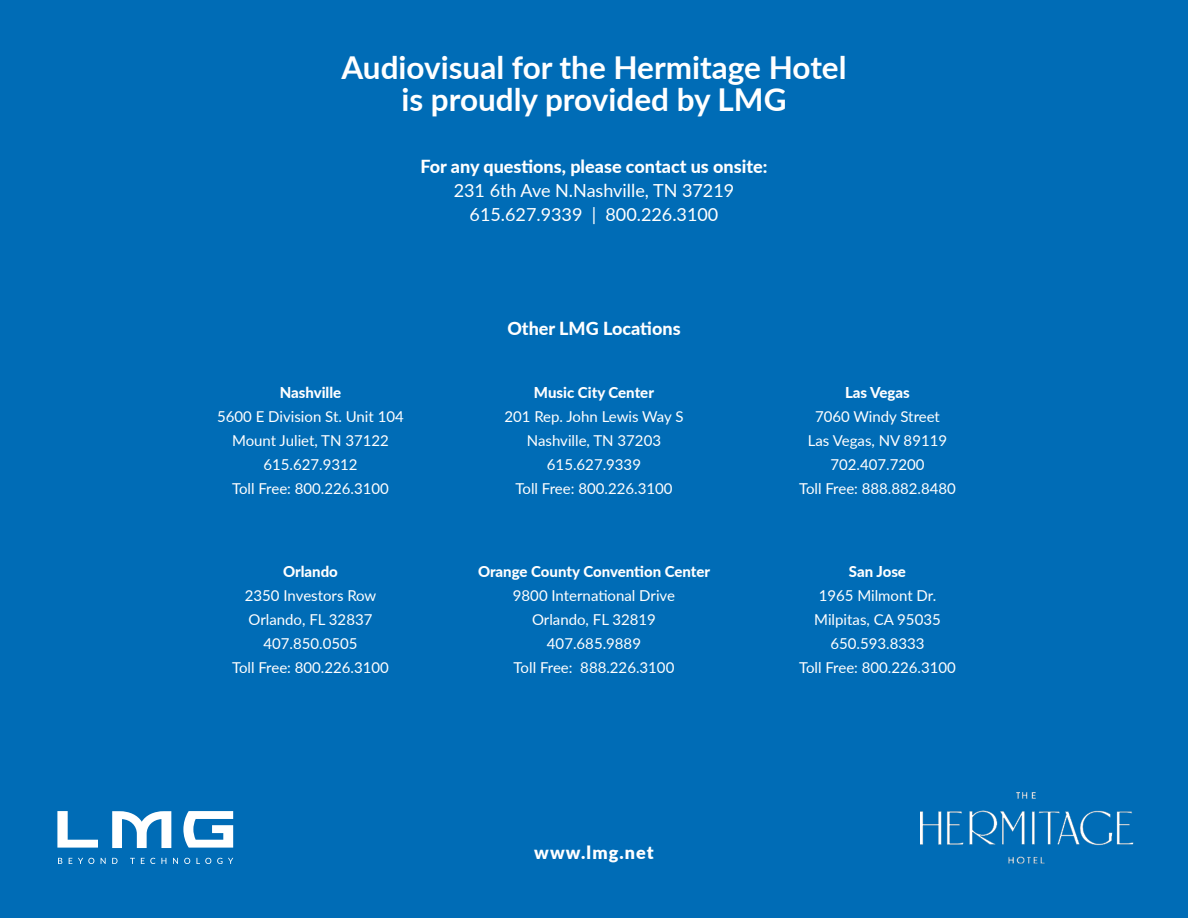
<style>
.page{position:relative;width:1188px;height:918px;background:#006cb6}
.page>*{position:absolute;margin:0;border:0;box-sizing:border-box;transform-origin:0 0}
.t1{font:700 31.5px "Lato";color:#fff}
.t2{font:800 18px "Lato";color:#fff}
.t3{font:18px "Lato";color:#fff}
.t4{font:900 18px "Lato";letter-spacing:.06em;color:#fff}
.t5{font:15px/24px "Lato";color:#fff;text-align:center}
.t6{font:800 15px "Lato";color:#fff}
</style>
<div class="page">
<img style="left:920px;top:792px;width:214px;height:71px">
<svg style="left:57px;top:811px;width:41px;height:37px"></svg>
<svg style="left:112px;top:811px;width:59px;height:37px"></svg>
<svg style="left:183px;top:811px;width:50px;height:37px"></svg>
<svg style="left:58px;top:858px;width:4px;height:6px"></svg>
<svg style="left:69px;top:858px;width:3px;height:6px"></svg>
<svg style="left:78px;top:858px;width:16px;height:6px"></svg>
<svg style="left:101px;top:858px;width:5px;height:6px"></svg>
<svg style="left:112px;top:858px;width:6px;height:6px"></svg>
<svg style="left:141px;top:858px;width:14px;height:6px"></svg>
<svg style="left:161px;top:858px;width:5px;height:6px"></svg>
<svg style="left:173px;top:858px;width:5px;height:6px"></svg>
<svg style="left:184px;top:858px;width:6px;height:6px"></svg>
<svg style="left:196px;top:858px;width:15px;height:6px"></svg>
<svg style="left:217px;top:858px;width:16px;height:6px"></svg>
<p class="t1" style="left:341px;top:45px;width:507px">Audiovisual for the Hermitage Hotel</p>
<p class="t1" style="left:401px;top:76px;width:387px">is proudly provided by LMG</p>
<p class="t2" style="left:420px;top:153px;width:349px">For any questions, please contact us onsite:</p>
<p class="t3" style="left:454px;top:178px;width:282px">231 6th Ave N.Nashville, TN 37219</p>
<p class="t3" style="left:470px;top:202px;width:250px">615.627.9339 | 800.226.3100</p>
<p class="t6" style="left:280px;top:381px;width:63px">Nashville</p>
<p class="t5" style="left:217px;top:404px;width:188px">5600 E Division St. Unit 104</p>
<p class="t5" style="left:232px;top:428px;width:158px">Mount Juliet, TN 37122</p>
<p class="t5" style="left:232px;top:452px;width:158px">615.627.9312<br>Toll Free: 800.226.3100</p>
<p class="t6" style="left:283px;top:560px;width:56px">Orlando</p>
<p class="t5" style="left:245px;top:582px;width:133px">2350 Investors Row</p>
<p class="t5" style="left:249px;top:606px;width:125px">Orlando, FL 32837</p>
<p class="t5" style="left:263px;top:630px;width:96px">407.850.0505</p>
<p class="t5" style="left:232px;top:654px;width:158px">Toll Free: 800.226.3100</p>
<p class="t2" style="left:507px;top:315px;width:175px">Other LMG Locations</p>
<p class="t6" style="left:534px;top:381px;width:122px">Music City Center</p>
<p class="t5" style="left:504px;top:404px;width:181px">201 Rep. John Lewis Way S</p>
<p class="t5" style="left:527px;top:428px;width:136px">Nashville, TN 37203</p>
<p class="t5" style="left:547px;top:452px;width:96px">615.627.9339</p>
<p class="t5" style="left:516px;top:476px;width:158px">Toll Free: 800.226.3100</p>
<p class="t6" style="left:478px;top:560px;width:234px">Orange County Convention Center</p>
<p class="t5" style="left:513px;top:582px;width:164px">9800 International Drive</p>
<p class="t5" style="left:532px;top:606px;width:125px">Orlando, FL 32819</p>
<p class="t5" style="left:547px;top:630px;width:96px">407.685.9889</p>
<p class="t5" style="left:514px;top:654px;width:162px">Toll Free: 888.226.3100</p>
<p class="t4" style="left:534px;top:839px;width:121px">www.lmg.net</p>
<p class="t6" style="left:845px;top:381px;width:66px">Las Vegas</p>
<p class="t5" style="left:799px;top:404px;width:158px">7060 Windy Street<br>Las Vegas, NV 89119<br>702.407.7200<br>Toll Free: 888.882.8480</p>
<p class="t6" style="left:849px;top:560px;width:59px">San Jose</p>
<p class="t5" style="left:819px;top:582px;width:119px">1965 Milmont Dr.</p>
<p class="t5" style="left:814px;top:606px;width:128px">Milpitas, CA 95035</p>
<p class="t5" style="left:830px;top:630px;width:96px">650.593.8333</p>
<p class="t5" style="left:799px;top:654px;width:158px">Toll Free: 800.226.3100</p>
</div>
